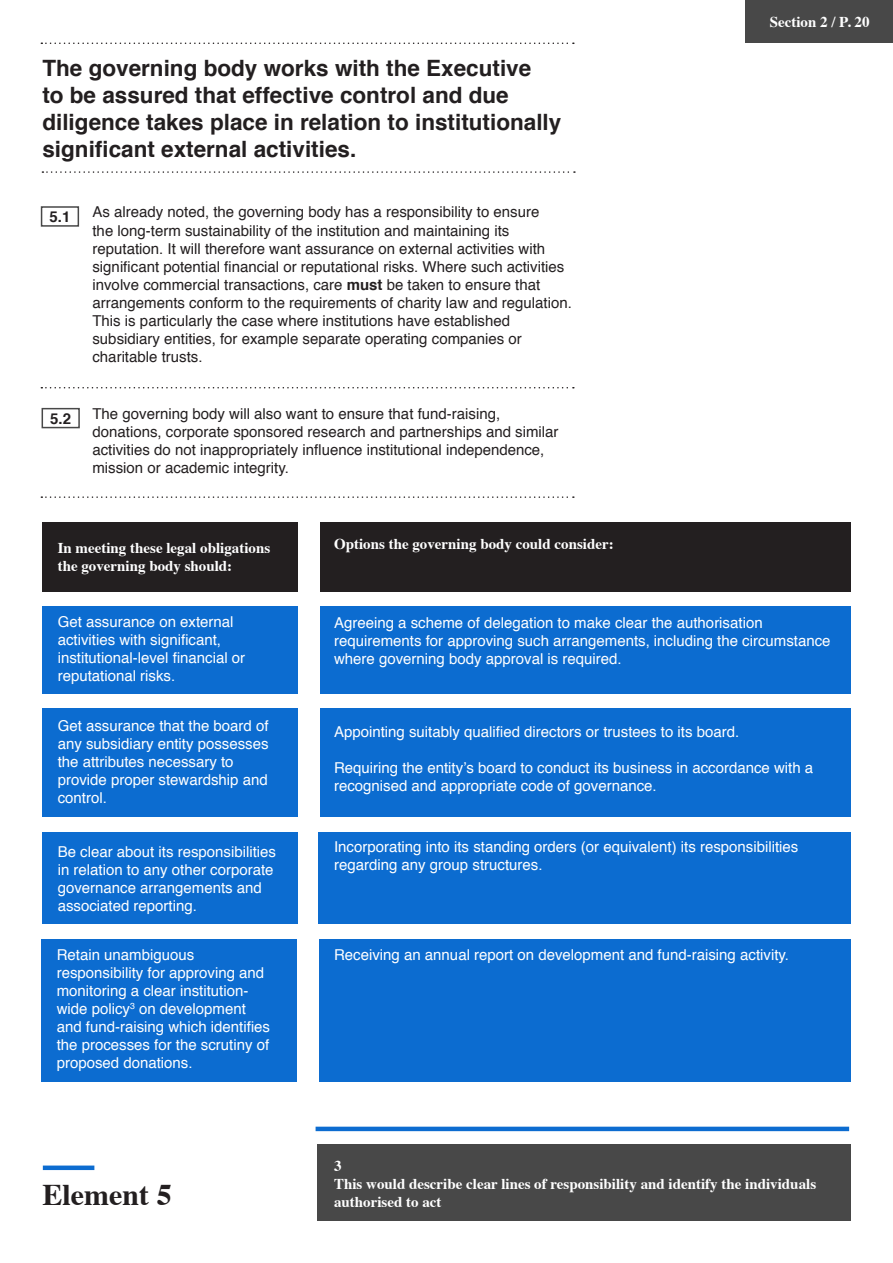
<style>
.page{position:relative;width:893px;height:1263px;background:#fff}
.page>*{position:absolute;margin:0;border:0;box-sizing:border-box;transform-origin:0 0}
.t1{font:700 30px "Times";color:#231f20}
.t2{font:700 22.5px/27px "Helvetica";color:#231f20}
.t3{font:15px/18px "Helvetica";color:#fff}
.t4{font:15px/18px "Helvetica";color:#231f20}
.t5{font:700 15px/18px "Times";color:#fff}
.t6{font:700 15px "Helvetica";color:#231f20}
.s1{font-weight:700}
</style>
<div class="page">
<div style="left:745px;top:0;width:148px;height:43px;background:#484848"></div>
<div style="left:42px;top:939px;width:255px;height:143px;background:#0c6cd0"></div>
<svg style="left:41px;top:43px;width:533px;height:1px"></svg>
<svg style="left:42px;top:171px;width:533px;height:2px"></svg>
<div style="left:41px;top:206px;width:38px;height:21px;border:2px solid #484848"></div>
<svg style="left:41px;top:387px;width:533px;height:1px"></svg>
<div style="left:42px;top:408px;width:38px;height:20px;border:2px solid #484848"></div>
<svg style="left:41px;top:496px;width:533px;height:2px"></svg>
<div style="left:320px;top:708px;width:530px;height:109px;background:#0c6cd0"></div>
<div style="left:43px;top:708px;width:255px;height:109px;background:#0c6cd0"></div>
<div style="left:43px;top:606px;width:255px;height:88px;background:#0c6cd0"></div>
<div style="left:320px;top:606px;width:530px;height:88px;background:#0c6cd0"></div>
<div style="left:320px;top:522px;width:530px;height:69px;background:#231f20"></div>
<div style="left:43px;top:523px;width:255px;height:69px;background:#231f20"></div>
<div style="left:43px;top:832px;width:255px;height:92px;background:#0c6cd0"></div>
<div style="left:318px;top:832px;width:532px;height:92px;background:#0c6cd0"></div>
<div style="left:319px;top:939px;width:531px;height:143px;background:#0c6cd0"></div>
<div style="left:43px;top:1165px;width:51px;height:5px;background:#0c6cd0"></div>
<div style="left:317px;top:1144px;width:533px;height:76px;background:#484848"></div>
<hr style="left:316px;top:1127px;width:533px;height:4px;background:#0c6cd0">
<p class="t2" style="left:42px;top:54px;width:520px">The governing body works with the Executive<br>to be assured that effective control and due diligence takes place in relation to institutionally significant external activities.</p>
<p class="t6" style="left:50px;top:205px;width:22px">5.1</p>
<p class="t6" style="left:50px;top:406px;width:22px">5.2</p>
<p class="t4" style="left:92px;top:204px;width:481px">As already noted, the governing body has a responsibility to ensure<br>the long-term sustainability of the institution and maintaining its reputation. It will therefore want assurance on external activities with significant potential financial or reputational risks. Where such activities involve commercial transactions, care <span class="s1">must</span> be taken to ensure that arrangements conform to the requirements of charity law and regulation.<br>This is particularly the case where institutions have established subsidiary entities, for example separate operating companies or charitable trusts.</p>
<p class="t4" style="left:92px;top:405px;width:468px">The governing body will also want to ensure that fund-raising, donations, corporate sponsored research and partnerships and similar activities do not inappropriately influence institutional independence, mission or academic integrity.</p>
<p class="t5" style="left:58px;top:537px;width:214px">In meeting these legal obligations the governing body should:</p>
<p class="t5" style="left:334px;top:533px;width:281px">Options the governing body could consider:</p>
<p class="t5" style="left:770px;top:11px;width:101px">Section 2 / P. 20</p>
<p class="t3" style="left:58px;top:614px;width:189px">Get assurance on external activities with significant, institutional-level financial or reputational risks.</p>
<p class="t3" style="left:58px;top:717px;width:212px">Get assurance that the board of any subsidiary entity possesses the attributes necessary to provide proper stewardship and control.</p>
<p class="t3" style="left:58px;top:843px;width:220px">Be clear about its responsibilities in relation to any other corporate governance arrangements and associated reporting.</p>
<p class="t3" style="left:57px;top:946px;width:215px">Retain unambiguous responsibility for approving and monitoring a clear institution&shy;wide policy<sup>3</sup> on development and fund-raising which identifies the processes for the scrutiny of proposed donations.</p>
<p class="t1" style="left:43px;top:1166px;width:131px">Element 5</p>
<p class="t3" style="left:334px;top:614px;width:498px">Agreeing a scheme of delegation to make clear the authorisation requirements for approving such arrangements, including the circumstance where governing body approval is required.</p>
<p class="t3" style="left:334px;top:723px;width:407px">Appointing suitably qualified directors or trustees to its board.</p>
<p class="t3" style="left:334px;top:759px;width:481px">Requiring the entity’s board to conduct its business in accordance with a recognised and appropriate code of governance.</p>
<p class="t3" style="left:334px;top:838px;width:466px">Incorporating into its standing orders (or equivalent) its responsibilities regarding any group structures.</p>
<p class="t3" style="left:334px;top:946px;width:457px">Receiving an annual report on development and fund-raising activity.</p>
<p class="t5" style="left:334px;top:1155px;width:9px">3</p>
<p class="t5" style="left:334px;top:1173px;width:484px">This would describe clear lines of responsibility and identify the individuals authorised to act</p>
</div>
